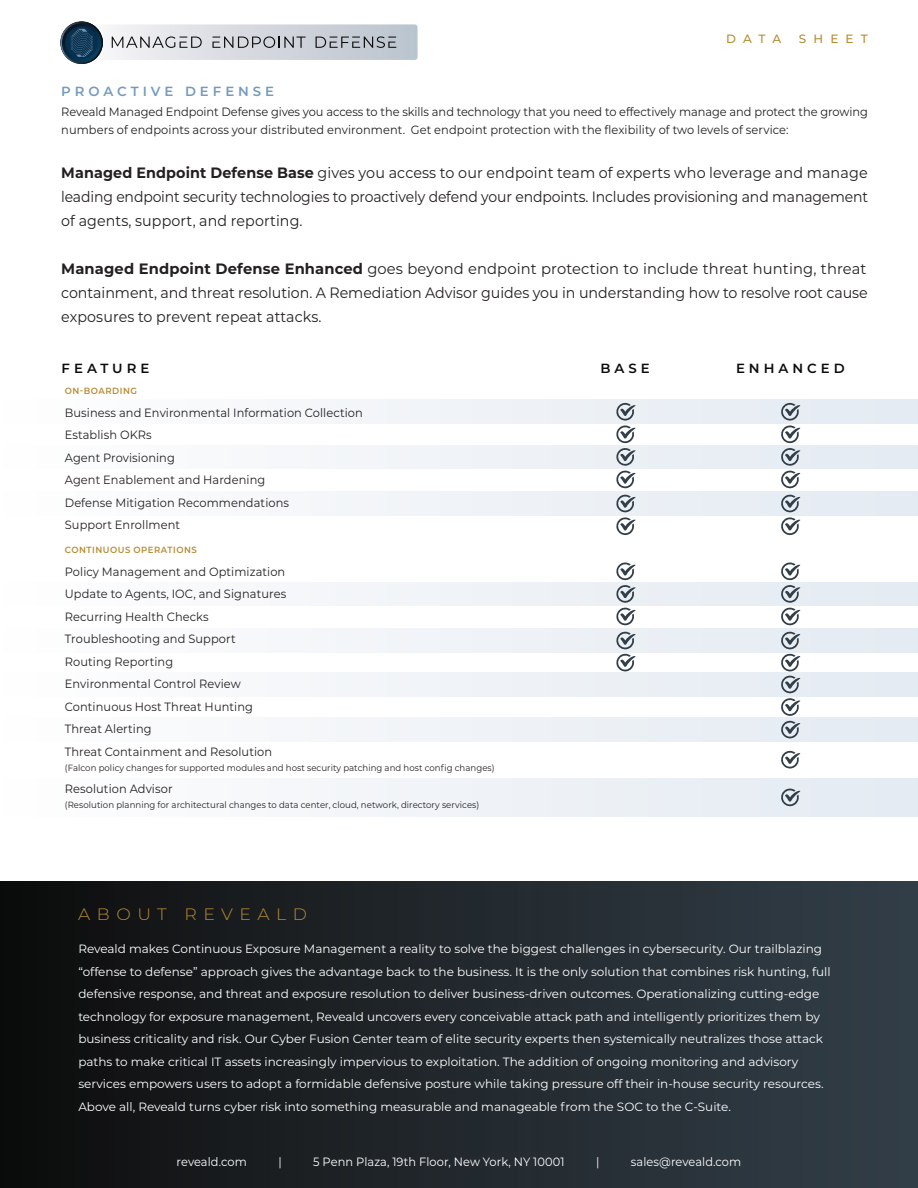
<style>
.page{position:relative;width:918px;height:1188px;background:#fff}
.page>*{position:absolute;margin:0;border:0;box-sizing:border-box;transform-origin:0 0}
.t1{font:300 16.5px "Montserrat";letter-spacing:.38em;color:#b68c35;scale:1.04 1}
.t2{font:15px/24px "Montserrat";letter-spacing:-.005em;color:#231f20;text-align:justify;scale:.96 1}
.t3{font:15px/24px "Montserrat";letter-spacing:-.005em;color:#231f20;text-align:justify}
.t4{font:600 13.35px "Montserrat";letter-spacing:.3em;color:#0b0c0b}
.t5{font:600 13.35px "Montserrat";letter-spacing:.3em;color:#749bbe}
.t6{font:12px/22.5px "Montserrat";color:#fff}
.t7{font:12px/22.5px "Montserrat";letter-spacing:.01em;color:#231f20;scale:.95 1}
.t8{font:12px "Montserrat";color:#fff;scale:.95 1}
.t9{font:500 12px "Montserrat";letter-spacing:.6em;color:#b68c35}
.t10{font:9px "Montserrat";letter-spacing:.01em;color:#231f20;scale:.95 1}
.t11{font:600 9px "Montserrat";letter-spacing:.06em;color:#b68c35;scale:.95 1}
.s1{font-weight:700}
</style>
<div class="page">
<div style="left:0;top:881px;width:918px;height:307px;background:linear-gradient(to right,#0d0e0e,#33404a)"></div>
<div style="left:0;top:445px;width:918px;height:24px;background:linear-gradient(to right,#fefefe,#e3eaf2)"></div>
<div style="left:0;top:492px;width:918px;height:23px;background:linear-gradient(to right,#fefefe,#e2e9f1)"></div>
<div style="left:0;top:400px;width:918px;height:24px;background:linear-gradient(to right,#fefefe,#e3eaf1)"></div>
<svg style="left:780px;top:403px;width:20px;height:86px"></svg>
<svg style="left:616px;top:403px;width:20px;height:86px"></svg>
<div style="left:0;top:582px;width:918px;height:24px;background:linear-gradient(to right,#fefefe,#e3eaf2)"></div>
<div style="left:0;top:629px;width:918px;height:23px;background:linear-gradient(to right,#fefefe,#e2e9f1)"></div>
<svg style="left:616px;top:632px;width:20px;height:40px"></svg>
<svg style="left:780px;top:495px;width:20px;height:41px"></svg>
<svg style="left:616px;top:495px;width:20px;height:41px"></svg>
<svg style="left:780px;top:563px;width:20px;height:63px"></svg>
<svg style="left:616px;top:563px;width:20px;height:63px"></svg>
<div style="left:0;top:718px;width:918px;height:23px;background:linear-gradient(to right,#fefefe,#e3eaf1)"></div>
<svg style="left:781px;top:751px;width:19px;height:18px"></svg>
<div style="left:0;top:778px;width:918px;height:39px;background:linear-gradient(to right,#fefefe,#e3eaf1)"></div>
<svg style="left:780px;top:789px;width:20px;height:18px"></svg>
<div style="left:0;top:673px;width:918px;height:23px;background:linear-gradient(to right,#fefefe,#e3eaf1)"></div>
<svg style="left:780px;top:632px;width:20px;height:107px"></svg>
<svg style="left:60px;top:21px;width:358px;height:43px"></svg>
<p class="t5" style="left:61px;top:82px;width:214px">PROACTIVE DEFENSE</p>
<p class="t9" style="left:726px;top:30px;width:57px">DATA</p>
<p class="t9" style="left:799px;top:30px;width:71px">SHEET</p>
<p class="t7" style="left:61px;top:103px;width:851px;line-height:18px">Reveald Managed Endpoint Defense gives you access to the skills and technology that you need to effectively manage and protect the growing numbers of endpoints across your distributed environment. Get endpoint protection with the flexibility of two levels of service:</p>
<p class="t2" style="left:61px;top:160px;width:842px"><span class="s1">Managed Endpoint Defense Base</span> gives you access to our endpoint team of experts who leverage and manage leading endpoint security technologies to proactively defend your endpoints. Includes provisioning and management of agents, support, and reporting.</p>
<p class="t3" style="left:61px;top:256px;width:808px"><span class="s1">Managed Endpoint Defense Enhanced</span> goes beyond endpoint protection to include threat hunting, threat containment, and threat resolution. A Remediation Advisor guides you in understanding how to resolve root cause exposures to prevent repeat attacks.</p>
<p class="t4" style="left:62px;top:359px;width:89px">FEATURE</p>
<p class="t4" style="left:600px;top:359px;width:51px">BASE</p>
<p class="t4" style="left:736px;top:359px;width:110px">ENHANCED</p>
<p class="t11" style="left:65px;top:385px;width:78px">ON-BOARDING</p>
<p class="t7" style="left:65px;top:401px;width:315px">Business and Environmental Information Collection<br>Establish OKRs<br>Agent Provisioning<br>Agent Enablement and Hardening<br>Defense Mitigation Recommendations<br>Support Enrollment</p>
<p class="t11" style="left:65px;top:544px;width:140px">CONTINUOUS OPERATIONS</p>
<p class="t7" style="left:65px;top:560px;width:235px">Policy Management and Optimization<br>Update to Agents, IOC, and Signatures<br>Recurring Health Checks<br>Troubleshooting and Support<br>Routing Reporting<br>Environmental Control Review<br>Continuous Host Threat Hunting<br>Threat Alerting<br>Threat Containment and Resolution</p>
<p class="t10" style="left:65px;top:761px;width:454px">(Falcon policy changes for supported modules and host security patching and host config changes)</p>
<p class="t7" style="left:65px;top:777px;width:115px">Resolution Advisor</p>
<p class="t10" style="left:65px;top:799px;width:438px">(Resolution planning for architectural changes to data center, cloud, network, directory services)</p>
<h1 class="t1" style="left:78px;top:903px;width:221px">ABOUT REVEALD</h1>
<p class="t6" style="left:78px;top:937px;width:754px">Reveald makes Continuous Exposure Management a reality to solve the biggest challenges in cybersecurity. Our trailblazing “offense to defense” approach gives the advantage back to the business. It is the only solution that combines risk hunting, full defensive response, and threat and exposure resolution to deliver business-driven outcomes. Operationalizing cutting-edge technology for exposure management, Reveald uncovers every conceivable attack path and intelligently prioritizes them by business criticality and risk. Our Cyber Fusion Center team of elite security experts then systemically neutralizes those attack paths to make critical IT assets increasingly impervious to exploitation. The addition of ongoing monitoring and advisory services empowers users to adopt a formidable defensive posture while taking pressure off their in-house security resources.<br>Above all, Reveald turns cyber risk into something measurable and manageable from the SOC to the C-Suite.</p>
<p class="t8" style="left:177px;top:1153px;width:75px">reveald.com</p>
<p class="t8" style="left:278px;top:1153px;width:5px">|</p>
<p class="t8" style="left:313px;top:1153px;width:266px">5 Penn Plaza, 19th Floor, New York, NY 10001</p>
<p class="t8" style="left:596px;top:1153px;width:5px">|</p>
<p class="t8" style="left:631px;top:1153px;width:118px">sales@reveald.com</p>
</div>
